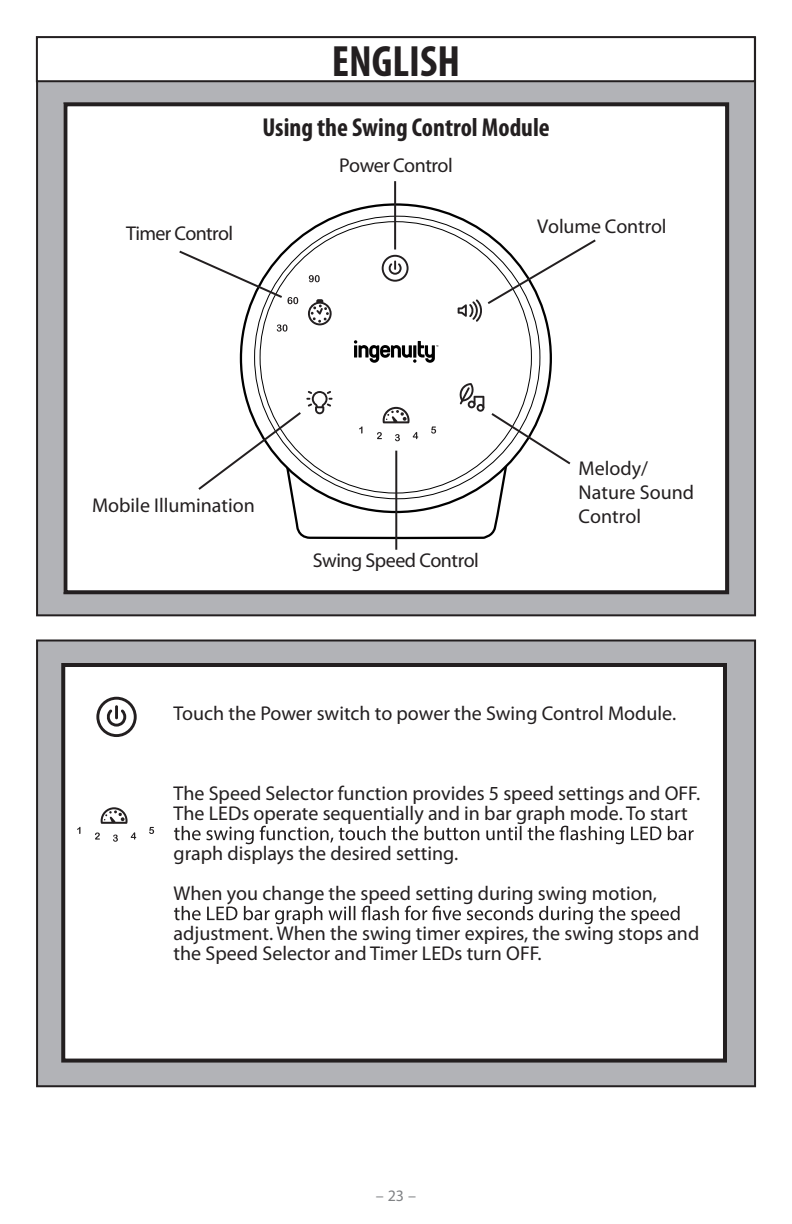
<style>
.page{position:relative;width:792px;height:1224px;background:#fff}
.page>*{position:absolute;margin:0;border:0;box-sizing:border-box;transform-origin:0 0}
.t1{font:700 condensed 44px "Myriad Pro";color:#231f20}
.t2{font:700 condensed 26px "Myriad Pro";color:#231f20}
.t3{font:20px/40px "Myriad Pro";color:#231f20}
.t4{font:20px "Myriad Pro";letter-spacing:-.025em;color:#231f20}
.t5{font:20px "Myriad Pro";letter-spacing:-.03em;color:#231f20}
.t6{font:16px "Myriad Pro";color:#808285}
</style>
<div class="page">
<div style="left:37px;top:640px;width:718px;height:446px;background:#b2b3b7"></div>
<div style="left:36px;top:639px;width:720px;height:448px;border:2px solid #231f20"></div>
<div style="left:63px;top:665px;width:662px;height:396px;background:#fff"></div>
<div style="left:61px;top:663px;width:666px;height:400px;border:4px solid #231f20"></div>
<div style="left:37px;top:38px;width:718px;height:577px;background:#b2b3b7"></div>
<div style="left:63px;top:104px;width:662px;height:488px;background:#fff"></div>
<div style="left:63px;top:102px;width:666px;height:492px;border:4px solid #231f20"></div>
<svg style="left:354px;top:340px;width:84px;height:23px"></svg>
<svg style="left:174px;top:826px;width:520px;height:18px"></svg>
<svg style="left:174px;top:906px;width:506px;height:18px"></svg>
<div style="left:37px;top:37px;width:718px;height:44px;background:#fff"></div>
<div style="left:36px;top:36px;width:720px;height:46px;border:2px solid #231f20"></div>
<hr style="left:394px;top:181px;width:2px;height:69px;background:#231f20">
<svg style="left:382px;top:255px;width:27px;height:27px"></svg>
<svg style="left:96px;top:697px;width:41px;height:40px"></svg>
<svg style="left:458px;top:238px;width:138px;height:84px"></svg>
<svg style="left:309px;top:275px;width:11px;height:7px"></svg>
<svg style="left:277px;top:324px;width:10px;height:8px"></svg>
<svg style="left:308px;top:299px;width:24px;height:26px"></svg>
<svg style="left:179px;top:249px;width:119px;height:55px"></svg>
<svg style="left:198px;top:383px;width:373px;height:167px"></svg>
<svg style="left:101px;top:807px;width:27px;height:17px"></svg>
<svg style="left:113px;top:835px;width:5px;height:7px"></svg>
<svg style="left:131px;top:832px;width:5px;height:8px"></svg>
<svg style="left:149px;top:827px;width:5px;height:7px"></svg>
<svg style="left:95px;top:833px;width:5px;height:7px"></svg>
<svg style="left:77px;top:827px;width:3px;height:7px"></svg>
<p class="t1" style="left:332px;top:37px;width:130px">ENGLISH</p>
<p class="t2" style="left:263px;top:113px;width:289px">Using the Swing Control Module</p>
<p class="t4" style="left:339px;top:155px;width:115px">Power Control</p>
<p class="t5" style="left:126px;top:223px;width:108px">Timer Control</p>
<p class="t3" style="left:537px;top:207px;width:131px">Volume Control</p>
<p class="t3" style="left:92px;top:486px;width:164px">Mobile Illumination</p>
<p class="t4" style="left:313px;top:550px;width:168px">Swing Speed Control</p>
<p class="t3" style="left:579px;top:457px;width:117px;line-height:24px">Melody/<br>Nature Sound<br>Control</p>
<p class="t3" style="left:174px;top:694px;width:504px">Touch the Power switch to power the Swing Control Module.</p>
<p class="t3" style="left:174px;top:784px;width:528px;line-height:20px">The Speed Selector function provides 5 speed settings and OFF.<br>The LEDs operate sequentially and in bar graph mode. To start</p>
<p class="t3" style="left:174px;top:834px;width:527px">graph displays the desired setting.<br>When you change the speed setting during swing motion, adjustment. When the swing timer expires, the swing stops and</p>
<p class="t3" style="left:174px;top:934px;width:370px">the Speed Selector and Timer LEDs turn OFF.</p>
<p class="t6" style="left:376px;top:1187px;width:42px">– 23 –</p>
</div>
